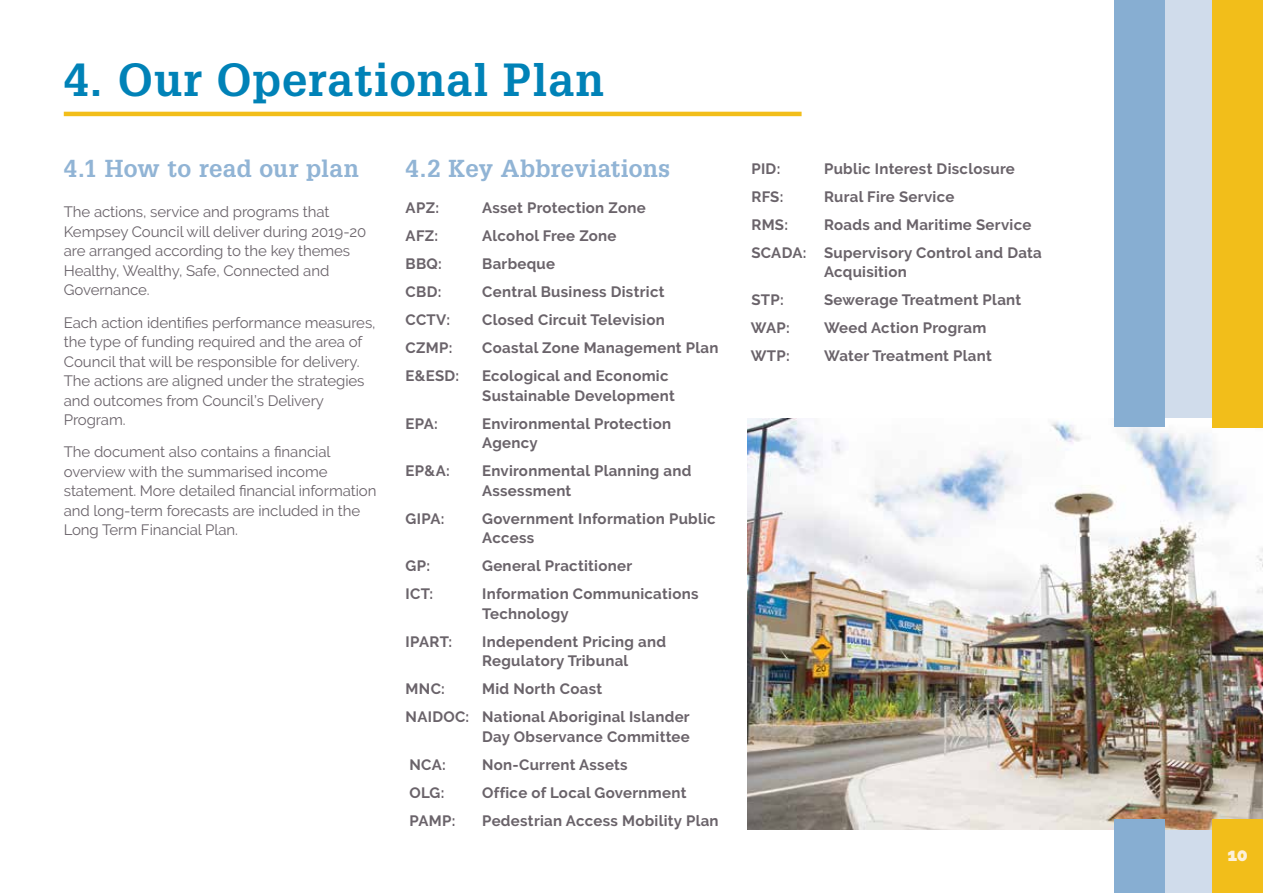
<style>
.page{position:relative;width:1263px;height:893px;background:#fff}
.page>*{position:absolute;margin:0;border:0;box-sizing:border-box;transform-origin:0 0}
.t1{font:700 45.3px "Glypha LT Std";letter-spacing:.02em;color:#0082b7}
.t2{font:700 24px "Glypha LT Std";letter-spacing:.01em;color:#91b4d5}
.t3{font:900 18px "Raleway";color:#fdf1da}
.t4{font:700 15px/19.5px "Raleway";letter-spacing:.02em;color:#6a636a}
.t5{font:15px/19.5px "Raleway";letter-spacing:-.005em;color:#6a636a}
</style>
<div class="page">
<div style="left:1139px;top:0;width:99px;height:893px;background:#d0dceb"></div>
<img style="left:747px;top:418px;width:516px;height:411px">
<div style="left:1212px;top:820px;width:51px;height:73px;background:#f2be1a"></div>
<div style="left:1114px;top:820px;width:50px;height:73px;background:#87aed2"></div>
<div style="left:1114px;top:0;width:50px;height:427px;background:#87aed2"></div>
<div style="left:1212px;top:0;width:51px;height:427px;background:#f2be1a"></div>
<hr style="left:64px;top:112px;width:737px;height:4px;background:#f2be1a">
<h1 class="t1" style="left:64px;top:52px;width:542px">4. Our Operational Plan</h1>
<h2 class="t2" style="left:64px;top:153px;width:297px">4.1 How to read our plan</h2>
<p class="t5" style="left:64px;top:202px;width:304px">The actions, service and programs that Kempsey Council will deliver during 2019-20 are arranged according to the key themes Healthy, Wealthy, Safe, Connected and Governance.</p>
<p class="t5" style="left:64px;top:313px;width:313px">Each action identifies performance measures, the type of funding required and the area of Council that will be responsible for delivery.<br>The actions are aligned under the strategies and outcomes from Council’s Delivery Program.</p>
<p class="t5" style="left:64px;top:442px;width:314px">The document also contains a financial overview with the summarised income statement. More detailed financial information and long-term forecasts are included in the Long Term Financial Plan.</p>
<h2 class="t2" style="left:406px;top:153px;width:266px">4.2 Key Abbreviations</h2>
<p class="t4" style="left:406px;top:198px;width:35px">APZ:</p>
<p class="t4" style="left:482px;top:198px;width:165px">Asset Protection Zone</p>
<p class="t4" style="left:406px;top:226px;width:34px">AFZ:</p>
<p class="t4" style="left:482px;top:226px;width:136px">Alcohol Free Zone</p>
<p class="t4" style="left:406px;top:254px;width:38px">BBQ:</p>
<p class="t4" style="left:482px;top:254px;width:74px">Barbeque</p>
<p class="t4" style="left:406px;top:282px;width:37px">CBD:</p>
<p class="t4" style="left:482px;top:282px;width:184px">Central Business District</p>
<p class="t4" style="left:406px;top:310px;width:46px">CCTV:</p>
<p class="t4" style="left:482px;top:310px;width:184px">Closed Circuit Television</p>
<p class="t4" style="left:406px;top:338px;width:48px">CZMP:</p>
<p class="t4" style="left:482px;top:338px;width:238px">Coastal Zone Management Plan</p>
<p class="t4" style="left:406px;top:366px;width:55px">E&amp;ESD:</p>
<p class="t4" style="left:482px;top:366px;width:194px">Ecological and Economic<br>Sustainable Development</p>
<p class="t4" style="left:406px;top:414px;width:34px">EPA:</p>
<p class="t4" style="left:482px;top:414px;width:191px">Environmental Protection<br>Agency</p>
<p class="t4" style="left:406px;top:461px;width:46px">EP&amp;A:</p>
<p class="t4" style="left:482px;top:461px;width:211px">Environmental Planning and<br>Assessment</p>
<p class="t4" style="left:406px;top:509px;width:40px">GIPA:</p>
<p class="t4" style="left:482px;top:509px;width:235px">Government Information Public<br>Access</p>
<p class="t4" style="left:406px;top:556px;width:26px">GP:</p>
<p class="t4" style="left:482px;top:556px;width:152px">General Practitioner</p>
<p class="t4" style="left:406px;top:584px;width:29px">ICT:</p>
<p class="t4" style="left:482px;top:584px;width:218px">Information Communications<br>Technology</p>
<p class="t4" style="left:406px;top:632px;width:48px">IPART:</p>
<p class="t4" style="left:482px;top:632px;width:185px">Independent Pricing and<br>Regulatory Tribunal</p>
<p class="t4" style="left:406px;top:679px;width:41px">MNC:</p>
<p class="t4" style="left:406px;top:675px;width:286px;line-height:28px;text-indent:77px">Mid North Coast<br>NAIDOC: National Aboriginal Islander</p>
<p class="t4" style="left:482px;top:727px;width:209px">Day Observance Committee</p>
<p class="t4" style="left:409px;top:755px;width:38px">NCA:</p>
<p class="t4" style="left:482px;top:755px;width:147px">Non-Current Assets</p>
<p class="t4" style="left:409px;top:783px;width:36px">OLG:</p>
<p class="t4" style="left:482px;top:783px;width:206px">Office of Local Government</p>
<p class="t4" style="left:409px;top:811px;width:47px">PAMP:</p>
<p class="t4" style="left:482px;top:811px;width:238px">Pedestrian Access Mobility Plan</p>
<p class="t4" style="left:751px;top:159px;width:30px">PID:</p>
<p class="t4" style="left:824px;top:159px;width:192px">Public Interest Disclosure</p>
<p class="t4" style="left:751px;top:187px;width:34px">RFS:</p>
<p class="t4" style="left:824px;top:187px;width:132px">Rural Fire Service</p>
<p class="t4" style="left:751px;top:215px;width:38px">RMS:</p>
<p class="t4" style="left:751px;top:210px;width:292px;line-height:28px;text-indent:73px">Roads and Maritime Service<br>SCADA: Supervisory Control and Data</p>
<p class="t4" style="left:824px;top:262px;width:84px">Acquisition</p>
<p class="t4" style="left:751px;top:290px;width:34px">STP:</p>
<p class="t4" style="left:824px;top:290px;width:199px">Sewerage Treatment Plant</p>
<p class="t4" style="left:751px;top:318px;width:40px">WAP:</p>
<p class="t4" style="left:824px;top:318px;width:164px">Weed Action Program</p>
<p class="t4" style="left:751px;top:346px;width:41px">WTP:</p>
<p class="t4" style="left:824px;top:346px;width:169px">Water Treatment Plant</p>
<p class="t3" style="left:1227px;top:845px;width:22px">10</p>
</div>
